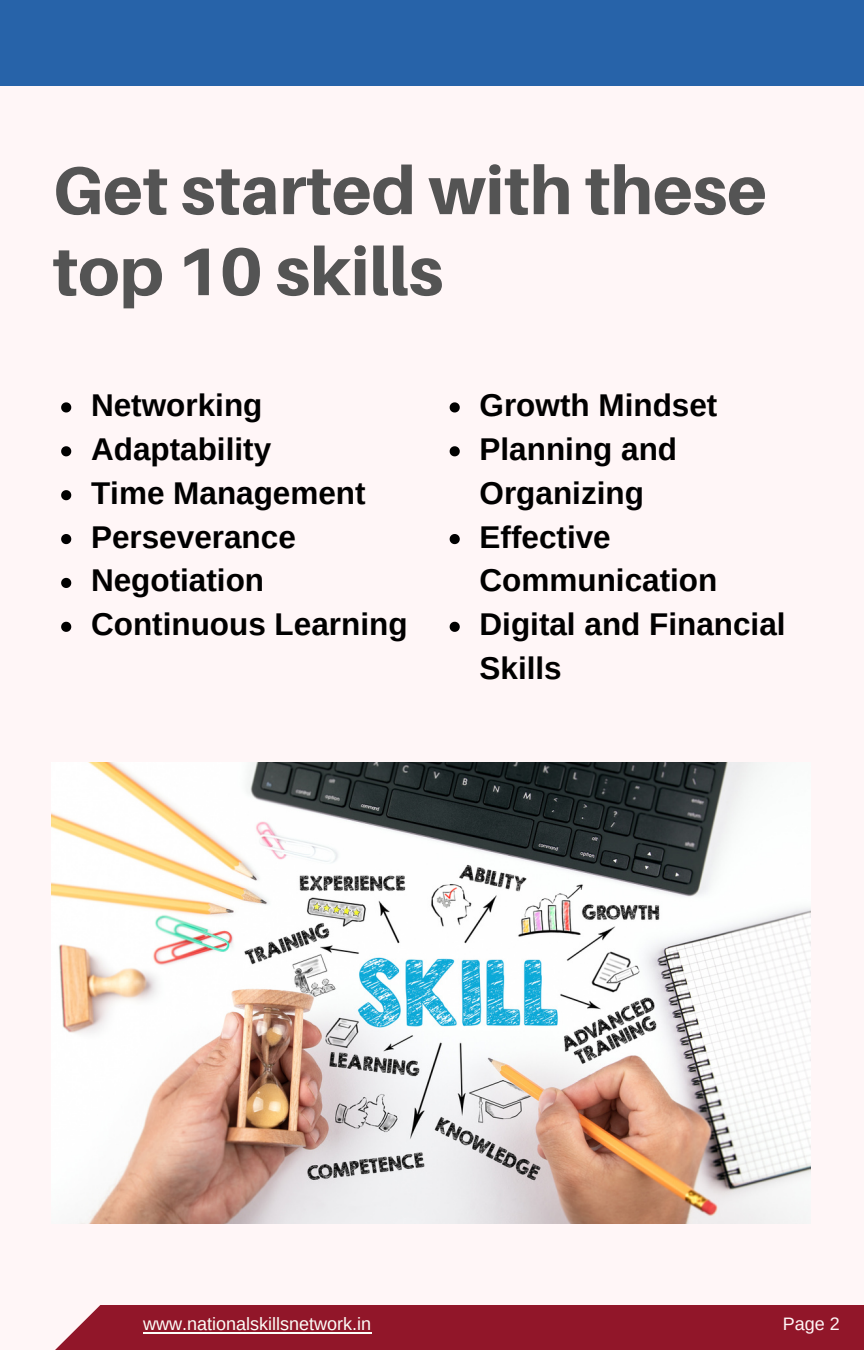
<style>
.page{position:relative;width:864px;height:1350px;background:#fff6f7}
.page>*{position:absolute;margin:0;border:0;box-sizing:border-box;transform-origin:0 0}
.t1{font:800 67.5px/81px "Aileron";color:#545454}
.t2{font:700 31.5px/43.9px "Arimo";color:#000}
.t3{font:18px "Arimo";color:#fdfef9}
.t4{font:18px "Arimo";color:#fff6f7}
</style>
<div class="page">
<div style="left:0;top:0;width:864px;height:85px;background:#2763a9"></div>
<div style="left:36px;top:1305px;width:828px;height:45px;background:#911629"></div>
<img style="left:51px;top:763px;width:760px;height:460px">
<svg style="left:61px;top:402px;width:10px;height:11px"></svg>
<svg style="left:61px;top:446px;width:10px;height:10px"></svg>
<svg style="left:61px;top:490px;width:10px;height:10px"></svg>
<svg style="left:61px;top:534px;width:10px;height:10px"></svg>
<svg style="left:61px;top:578px;width:10px;height:10px"></svg>
<svg style="left:61px;top:622px;width:10px;height:10px"></svg>
<svg style="left:450px;top:402px;width:10px;height:11px"></svg>
<svg style="left:450px;top:446px;width:10px;height:10px"></svg>
<svg style="left:450px;top:534px;width:10px;height:10px"></svg>
<svg style="left:450px;top:622px;width:10px;height:10px"></svg>
<hr style="left:143px;top:1332px;width:228px;height:1px;background:#fdfef9">
<h1 class="t1" style="left:53px;top:149px;width:716px">Get started with these top 10 skills</h1>
<p class="t2" style="left:91px;top:383px;width:318px">Networking<br>Adaptability<br>Time Management<br>Perseverance<br>Negotiation<br>Continuous Learning</p>
<p class="t2" style="left:480px;top:383px;width:308px">Growth Mindset<br>Planning and<br>Organizing<br>Effective<br>Communication<br>Digital and Financial<br>Skills</p>
<p class="t3" style="left:143px;top:1314px;width:229px">www.nationalskillsnetwork.in</p>
<p class="t4" style="left:783px;top:1314px;width:59px">Page 2</p>
</div>
